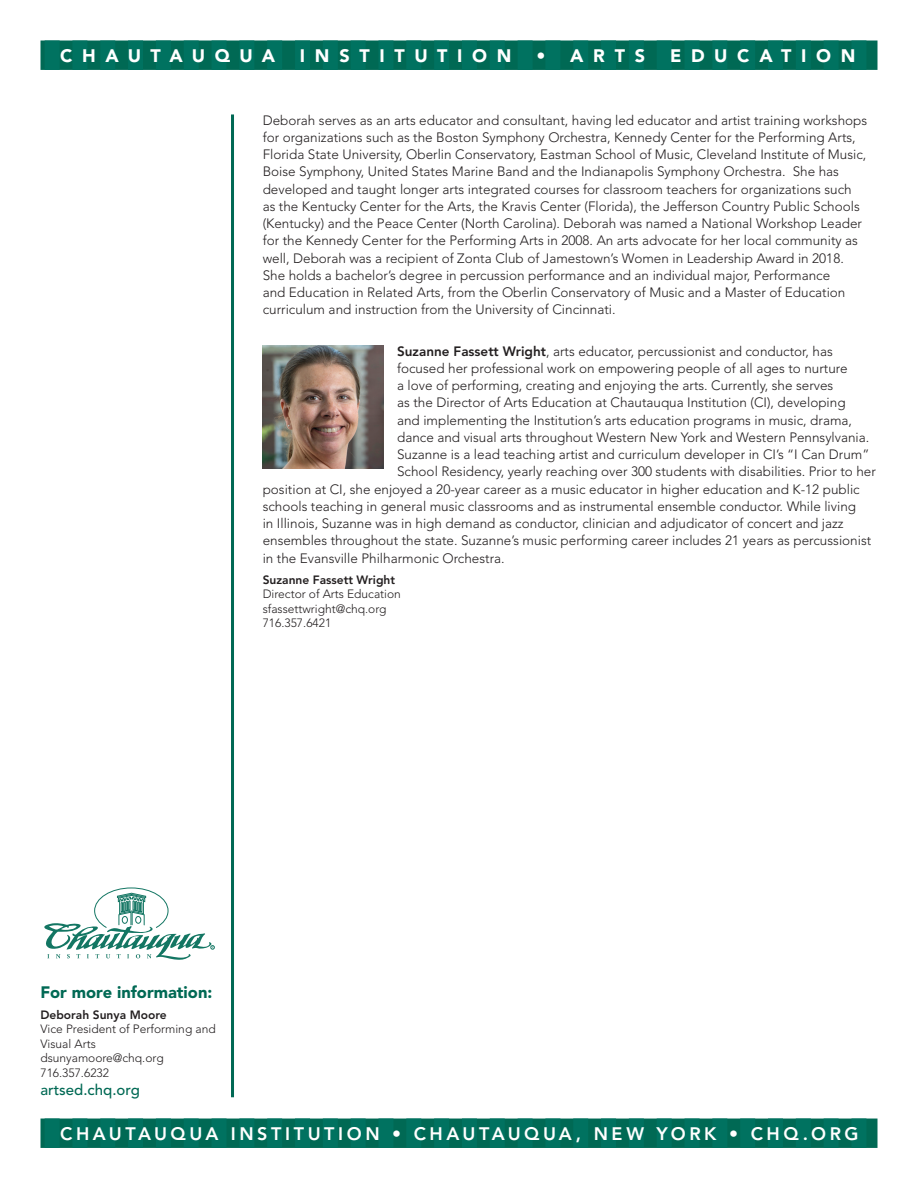
<style>
.page{position:relative;width:918px;height:1188px;background:#fff}
.page>*{position:absolute;margin:0;border:0;box-sizing:border-box;transform-origin:0 0}
.t1{font:800 18px "Avenir LT Std";letter-spacing:.2em;color:#fff}
.t2{font:900 18px "Avenir LT Std";letter-spacing:.535em;color:#fff}
.t3{font:900 16.5px "Avenir LT Std";color:#006954}
.t4{font:500 15px "Avenir LT Std";color:#006954}
.t5{font:300 13.5px/17.2px "Avenir LT Std";color:#231f20}
.t6{font:300 12px/14.4px "Avenir LT Std";color:#231f20}
.t7{font:800 12px "Avenir LT Std";color:#231f20}
.s1{font-weight:800}
.s2{font-weight:400}
</style>
<div class="page">
<svg style="left:40px;top:1119px;width:838px;height:29px;background:#006e5a"></svg>
<hr style="left:231px;top:114px;width:3px;height:983px;background:#006954">
<svg style="left:40px;top:40px;width:838px;height:30px;background:#036f5c"></svg>
<svg style="left:44px;top:888px;width:171px;height:72px"></svg>
<img style="left:263px;top:346px;width:121px;height:123px">
<p class="t2" style="left:60px;top:45px;width:217px">CHAUTAUQUA</p>
<p class="t2" style="left:300px;top:45px;width:213px">INSTITUTION</p>
<p class="t2" style="left:536px;top:45px;width:110px">• ARTS</p>
<p class="t2" style="left:670px;top:45px;width:187px">EDUCATION</p>
<p class="t5" style="left:263px;top:111px;width:606px">Deborah serves as an arts educator and consultant, having led educator and artist training workshops for organizations such as the Boston Symphony Orchestra, Kennedy Center for the Performing Arts, Florida State University, Oberlin Conservatory, Eastman School of Music, Cleveland Institute of Music, Boise Symphony, United States Marine Band and the Indianapolis Symphony Orchestra. She has developed and taught longer arts integrated courses for classroom teachers for organizations such as the Kentucky Center for the Arts, the Kravis Center (Florida), the Jefferson Country Public Schools (Kentucky) and the Peace Center (North Carolina). Deborah was named a National Workshop Leader for the Kennedy Center for the Performing Arts in 2008. An arts advocate for her local community as well, Deborah was a recipient of Zonta Club of Jamestown’s Women in Leadership Award in 2018.<br>She holds a bachelor’s degree in percussion performance and an individual major, Performance<br>and Education in Related Arts, from the Oberlin Conservatory of Music and a Master of Education curriculum and instruction from the University of Cincinnati.</p>
<p class="t5" style="left:397px;top:342px;width:437px"><span class="s1">Suzanne Fassett Wright</span>, arts educator, percussionist and conductor, has</p>
<p class="t5" style="left:397px;top:360px;width:452px">focused her professional work on empowering people of all ages to nurture</p>
<p class="t5" style="left:397px;top:377px;width:438px">a love of performing, creating and enjoying the arts. Currently, she serves</p>
<p class="t5" style="left:397px;top:394px;width:450px">as the Director of Arts Education at Chautauqua Institution (CI), developing</p>
<p class="t5" style="left:397px;top:411px;width:456px">and implementing the Institution’s arts education programs in music, drama,</p>
<p class="t5" style="left:397px;top:429px;width:474px">dance and visual arts throughout Western New York and Western Pennsylvania.</p>
<p class="t5" style="left:397px;top:446px;width:474px">Suzanne is a lead teaching artist and curriculum developer in CI’s “I Can Drum”</p>
<p class="t5" style="left:397px;top:463px;width:480px">School Residency, yearly reaching over 300 students with disabilities. Prior to her</p>
<p class="t5" style="left:263px;top:480px;width:599px">position at CI, she enjoyed a 20-year career as a music educator in higher education and K-12 public</p>
<p class="t5" style="left:263px;top:498px;width:595px">schools teaching in general music classrooms and as instrumental ensemble conductor. While living</p>
<p class="t5" style="left:263px;top:515px;width:583px">in Illinois, Suzanne was in high demand as conductor, clinician and adjudicator of concert and jazz</p>
<p class="t5" style="left:263px;top:532px;width:610px">ensembles throughout the state. Suzanne’s music performing career includes 21 years as percussionist</p>
<p class="t5" style="left:263px;top:549px;width:244px">in the Evansville Philharmonic Orchestra.</p>
<p class="t7" style="left:263px;top:573px;width:134px">Suzanne Fassett Wright</p>
<p class="t6" style="left:263px;top:587px;width:140px">Director of Arts Education</p>
<p class="t6" style="left:263px;top:601px;width:125px">sfassettwright@chq.org</p>
<p class="t6" style="left:263px;top:616px;width:70px">716.357.6421</p>
<p class="t3" style="left:40px;top:982px;width:173px">For more information:</p>
<p class="t7" style="left:40px;top:1008px;width:128px">Deborah Sunya Moore</p>
<p class="t6" style="left:40px;top:1022px;width:177px">Vice President of Performing and<br>Visual Arts</p>
<p class="t6" style="left:40px;top:1051px;width:125px">dsunyamoore@chq.org</p>
<p class="t6" style="left:40px;top:1065px;width:70px">716.357.6232</p>
<p class="t4" style="left:40px;top:1081px;width:101px">artsed.chq.org</p>
<p class="t1" style="left:60px;top:1123px;width:800px">CHAUTAUQUA INSTITUTION <span class="s2">•</span> CHAUTAUQUA, NEW YORK <span class="s2">•</span> CHQ.ORG</p>
</div>
